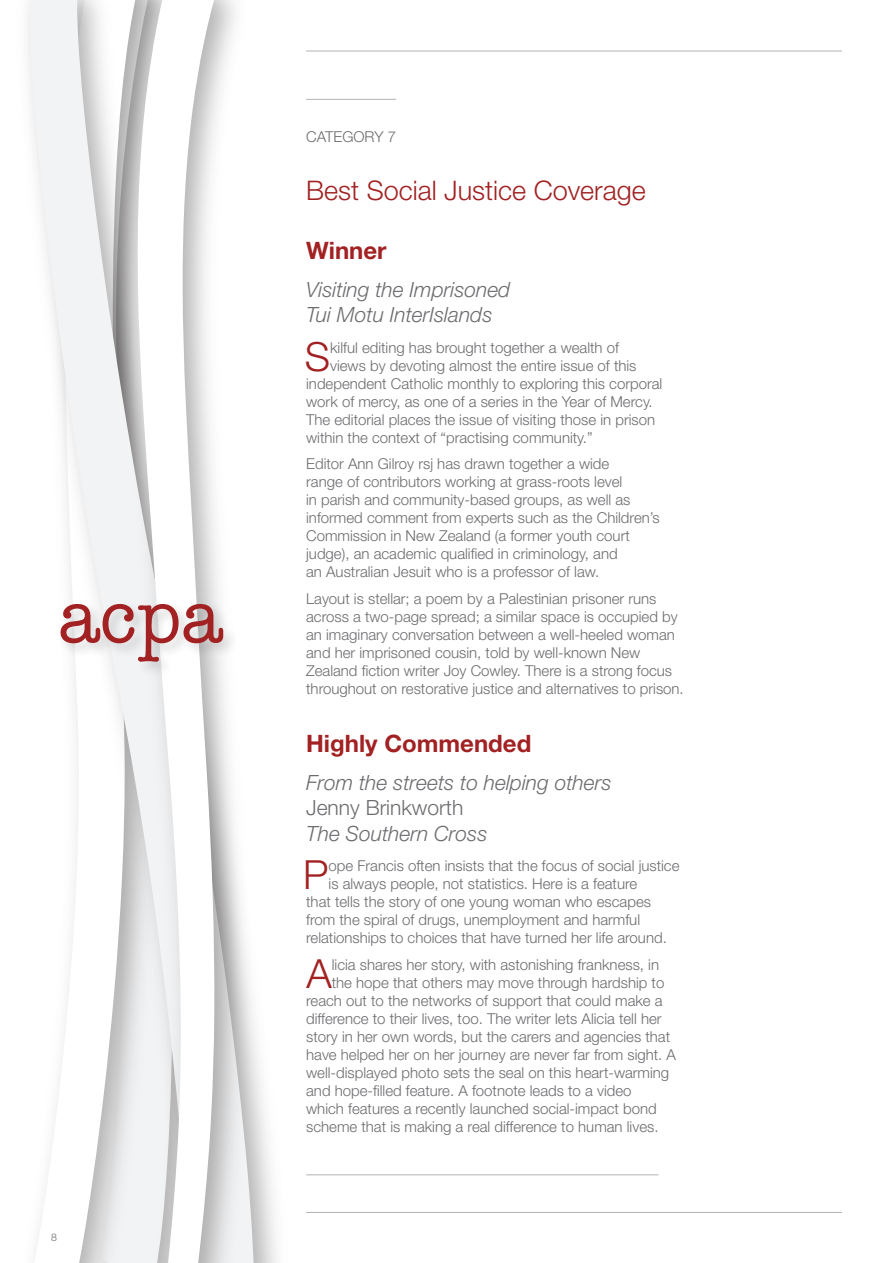
<style>
.page{position:relative;width:893px;height:1263px;background:#fff}
.page>*{position:absolute;margin:0;border:0;box-sizing:border-box;transform-origin:0 0}
._5_Comment{font:300 40.2px "Helvetica Neue LT Std";color:#a22122}
._6_Comment_line_unde{font:300 40.2px "Helvetica Neue LT Std";color:#a22122}
._2_Best_XX{font:300 27px "Helvetica Neue LT Std";color:#a22122}
._3_WINNER{font:700 24px "Helvetica Neue LT Std";color:#a22122}
._4_Paper{font:italic 300 21px/25.2px "Helvetica Neue LT Std";color:#6c6b6f}
._5a_Comment_NoDrop{font:300 15px/18px "Helvetica Neue LT Std";color:#6c6b6f}
._5_Comment-2{font:300 15px "Helvetica Neue LT Std";color:#6c6b6f}
._6_Comment_line_unde-2{font:300 15px "Helvetica Neue LT Std";color:#6c6b6f}
._1_CATEGORY{font:300 15px "Helvetica Neue LT Std";color:#6c6b6f}
.t1{font:300 10.5px "Helvetica Neue LT Std";color:#6c6b6f}
.s1{font-style:normal}
</style>
<div class="page">
<svg style="left:29px;top:0;width:87px;height:1263px"></svg>
<img style="left:116px;top:0;width:144px;height:1263px">
<svg style="left:137px;top:0;width:79px;height:1263px"></svg>
<hr style="left:306px;top:51px;width:536px;height:1px;background:#b2b2b6">
<hr style="left:306px;top:1212px;width:536px;height:1px;background:#b2b2b6">
<hr style="left:306px;top:99px;width:90px;height:1px;background:#b2b2b6">
<hr style="left:306px;top:1174px;width:352px;height:1px;background:#b2b2b6">
<div style="left:58px;top:601px;width:180px;height:76px;background:#231f20;opacity:.18"></div>
<svg style="left:61px;top:604px;width:162px;height:58px"></svg>
<p class="t1" style="left:51px;top:1231px;width:7px">8</p>
<p class="_1_CATEGORY" style="left:306px;top:128px;width:91px">CATEGORY 7</p>
<p class="_2_Best_XX" style="left:306px;top:174px;width:341px">Best Social Justice Coverage</p>
<p class="_3_WINNER" style="left:306px;top:235px;width:82px">Winner</p>
<p class="_4_Paper" style="left:306px;top:276px;width:206px">Visiting the Imprisoned<br>Tui Motu InterIslands</p>
<p class="_5_Comment" style="left:305px;top:332px;width:27px">S</p>
<p class="_5_Comment-2" style="left:330px;top:338px;width:290px">kilful editing has brought together a wealth of</p>
<p class="_5_Comment-2" style="left:330px;top:356px;width:308px">views by devoting almost the entire issue of this</p>
<p class="_5_Comment-2" style="left:306px;top:374px;width:358px">independent Catholic monthly to exploring this corporal</p>
<p class="_5_Comment-2" style="left:306px;top:392px;width:348px">work of mercy, as one of a series in the Year of Mercy.</p>
<p class="_5_Comment-2" style="left:306px;top:410px;width:350px">The editorial places the issue of visiting those in prison</p>
<p class="_5_Comment-2" style="left:306px;top:428px;width:288px">within the context of “practising community.”</p>
<p class="_5a_Comment_NoDrop" style="left:306px;top:454px;width:355px">Editor Ann Gilroy rsj has drawn together a wide<br>range of contributors working at grass-roots level<br>in parish and community-based groups, as well as informed comment from experts such as the Children’s Commission in New Zealand (a former youth court judge), an academic qualified in criminology, and<br>an Australian Jesuit who is a professor of law.</p>
<p class="_5a_Comment_NoDrop" style="left:306px;top:589px;width:379px">Layout is stellar; a poem by a Palestinian prisoner runs across a two-page spread; a similar space is occupied by an imaginary conversation between a well-heeled woman and her imprisoned cousin, told by well-known New Zealand fiction writer Joy Cowley. There is a strong focus throughout on restorative justice and alternatives to prison.</p>
<p class="_3_WINNER" style="left:306px;top:729px;width:227px">Highly Commended</p>
<p class="_4_Paper" style="left:306px;top:770px;width:307px">From the streets to helping others<br><span class="s1">Jenny Brinkworth<br></span>The Southern Cross</p>
<p class="_5_Comment" style="left:303px;top:850px;width:27px">P</p>
<p class="_5_Comment-2" style="left:329px;top:857px;width:352px">ope Francis often insists that the focus of social justice</p>
<p class="_5_Comment-2" style="left:329px;top:875px;width:310px">is always people, not statistics. Here is a feature</p>
<p class="_5_Comment-2" style="left:306px;top:893px;width:346px">that tells the story of one young woman who escapes</p>
<p class="_5_Comment-2" style="left:306px;top:911px;width:335px">from the spiral of drugs, unemployment and harmful</p>
<p class="_5_Comment-2" style="left:306px;top:929px;width:362px">relationships to choices that have turned her life around.</p>
<p class="_6_Comment_line_unde" style="left:306px;top:949px;width:27px">A</p>
<p class="_6_Comment_line_unde-2" style="left:332px;top:955px;width:329px">licia shares her story, with astonishing frankness, in</p>
<p class="_6_Comment_line_unde-2" style="left:332px;top:973px;width:334px">the hope that others may move through hardship to</p>
<p class="_6_Comment_line_unde-2" style="left:306px;top:991px;width:358px">reach out to the networks of support that could make a</p>
<p class="_6_Comment_line_unde-2" style="left:306px;top:1009px;width:357px">difference to their lives, too. The writer lets Alicia tell her</p>
<p class="_6_Comment_line_unde-2" style="left:306px;top:1027px;width:366px">story in her own words, but the carers and agencies that</p>
<p class="_6_Comment_line_unde-2" style="left:306px;top:1045px;width:371px">have helped her on her journey are never far from sight. A</p>
<p class="_6_Comment_line_unde-2" style="left:306px;top:1063px;width:365px">well-displayed photo sets the seal on this heart-warming</p>
<p class="_6_Comment_line_unde-2" style="left:306px;top:1081px;width:327px">and hope-filled feature. A footnote leads to a video</p>
<p class="_6_Comment_line_unde-2" style="left:306px;top:1099px;width:352px">which features a recently launched social-impact bond</p>
<p class="_6_Comment_line_unde-2" style="left:306px;top:1117px;width:354px">scheme that is making a real difference to human lives.</p>
</div>
